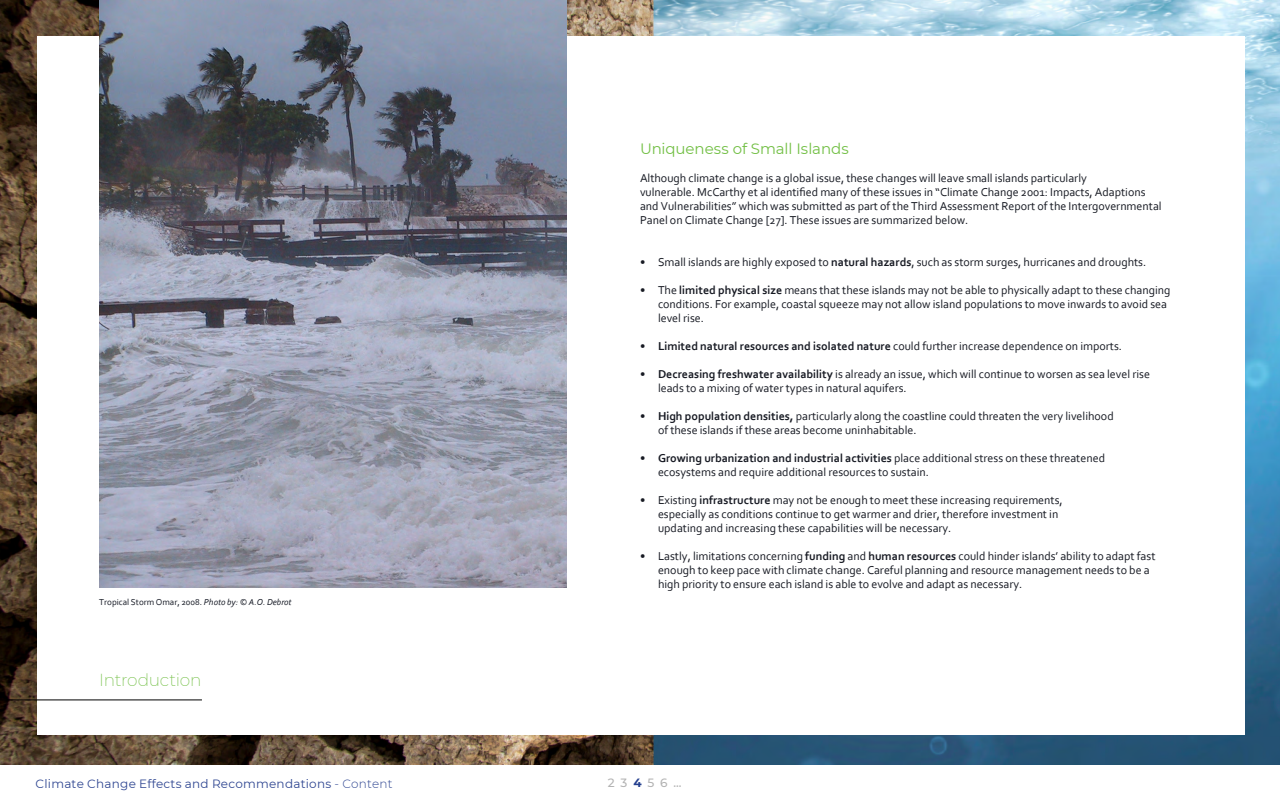
<style>
.page{position:relative;width:1280px;height:800px;background:#fff}
.page>*{position:absolute;margin:0;border:0;box-sizing:border-box;transform-origin:0 0}
.t1{font:200 17px "Montserrat";letter-spacing:-.015em;color:#72bf44}
.t2{font:15px "Montserrat";letter-spacing:-.005em;color:#72bf44}
.t3{font:12px/14px "Corbel";color:#171a23}
.t4{font:700 12px "Corbel";color:#171a23}
.t5{font:12px "Montserrat";letter-spacing:.02em;color:#304792}
.t6{font:500 12px "Montserrat";color:#b3b3b3}
.t7{font:9px "Corbel";color:#161a25}
.s1{font-style:italic}
.s2{font-weight:700}
.s3{font-weight:400}
.s4{font-weight:300}
.s5{font-weight:700;color:#25408f}
</style>
<div class="page">
<img style="left:0;top:0;width:1280px;height:765px">
<div style="left:37px;top:36px;width:1208px;height:699px;background:#fff"></div>
<hr style="left:0;top:699px;width:202px;height:1px;background:#000">
<img style="left:100px;top:0;width:467px;height:588px">
<p class="t7" style="left:99px;top:596px;width:194px">Tropical Storm Omar, 2008. <span class="s1">Photo by: © A.O. Debrot</span></p>
<h1 class="t1" style="left:99px;top:669px;width:104px">Introduction</h1>
<p class="t2" style="left:640px;top:138px;width:210px">Uniqueness of Small Islands</p>
<p class="t3" style="left:640px;top:171px;width:523px">Although climate change is a global issue, these changes will leave small islands particularly<br>vulnerable. McCarthy et al identified many of these issues in “Climate Change 2001: Impacts, Adaptions and Vulnerabilities” which was submitted as part of the Third Assessment Report of the Intergovernmental Panel on Climate Change [27]. These issues are summarized below.</p>
<p class="t3" style="left:640px;top:255px;width:508px">• Small islands are highly exposed to <span class="s2">natural hazards</span>, such as storm surges, hurricanes and droughts.</p>
<p class="t3" style="left:658px;top:283px;width:514px;text-indent:-18px">• The <span class="s2">limited physical size</span> means that these islands may not be able to physically adapt to these changing conditions. For example, coastal squeeze may not allow island populations to move inwards to avoid sea level rise.</p>
<p class="t4" style="left:640px;top:339px;width:484px">• Limited natural resources and isolated nature <span class="s3">could further increase dependence on imports.</span></p>
<p class="t3" style="left:658px;top:367px;width:494px;text-indent:-18px"><span class="s2">• Decreasing freshwater availability</span> is already an issue, which will continue to worsen as sea level rise leads to a mixing of water types in natural aquifers.</p>
<p class="t3" style="left:658px;top:409px;width:457px;text-indent:-18px"><span class="s2">• High population densities,</span> particularly along the coastline could threaten the very livelihood of these islands if these areas become uninhabitable.</p>
<p class="t3" style="left:658px;top:451px;width:449px;text-indent:-18px"><span class="s2">• Growing urbanization and industrial activities</span> place additional stress on these threatened ecosystems and require additional resources to sustain.</p>
<p class="t3" style="left:658px;top:493px;width:406px;text-indent:-18px">• Existing <span class="s2">infrastructure</span> may not be enough to meet these increasing requirements, especially as conditions continue to get warmer and drier, therefore investment in updating and increasing these capabilities will be necessary.</p>
<p class="t3" style="left:658px;top:549px;width:499px;text-indent:-18px">• Lastly, limitations concerning <span class="s2">funding</span> and <span class="s2">human resources</span> could hinder islands’ ability to adapt fast enough to keep pace with climate change. Careful planning and resource management needs to be a high priority to ensure each island is able to evolve and adapt as necessary.</p>
<p class="t5" style="left:36px;top:775px;width:359px">Climate Change Effects and Recommendations <span class="s4">- Content</span></p>
<p class="t6" style="left:608px;top:774px;width:75px">2 3 <span class="s5">4</span> 5 6 ...</p>
</div>
